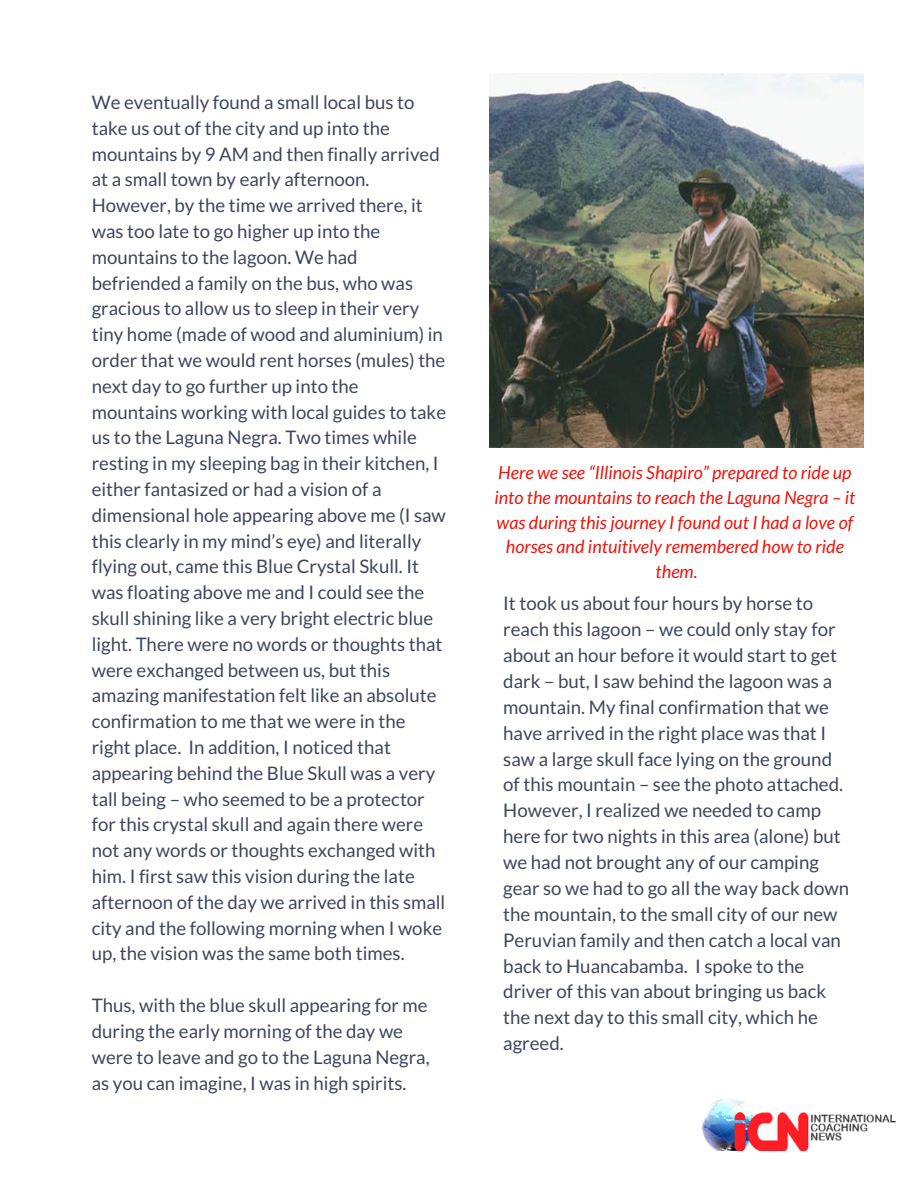
<style>
.page{position:relative;width:918px;height:1188px;background:#fff}
.page>*{position:absolute;margin:0;border:0;box-sizing:border-box;transform-origin:0 0}
.t1{font:18.75px/25.8px "Lato";color:#3d465a}
.t2{font:18.6px/25.8px "Lato";color:#3d465a}
.t3{font:italic 18px/24.8px "Lato";color:#eb150e;text-align:center}
</style>
<div class="page">
<img style="left:489px;top:73px;width:375px;height:375px">
<img style="left:701px;top:1099px;width:195px;height:51px">
<p class="t2" style="left:92px;top:89px;width:356px">We eventually found a small local bus to take us out of the city and up into the mountains by 9 AM and then finally arrived at a small town by early afternoon.<br>However, by the time we arrived there, it was too late to go higher up into the mountains to the lagoon. We had befriended a family on the bus, who was gracious to allow us to sleep in their very tiny home (made of wood and aluminium) in order that we would rent horses (mules) the next day to go further up into the mountains working with local guides to take us to the Laguna Negra. Two times while resting in my sleeping bag in their kitchen, I either fantasized or had a vision of a dimensional hole appearing above me (I saw this clearly in my mind’s eye) and literally flying out, came this Blue Crystal Skull. It was floating above me and I could see the skull shining like a very bright electric blue light. There were no words or thoughts that were exchanged between us, but this amazing manifestation felt like an absolute confirmation to me that we were in the right place. In addition, I noticed that appearing behind the Blue Skull was a very tall being – who seemed to be a protector for this crystal skull and again there were not any words or thoughts exchanged with him. I first saw this vision during the late afternoon of the day we arrived in this small city and the following morning when I woke up, the vision was the same both times.</p>
<p class="t2" style="left:92px;top:992px;width:339px">Thus, with the blue skull appearing for me during the early morning of the day we were to leave and go to the Laguna Negra, as you can imagine, I was in high spirits.</p>
<p class="t3" style="left:494px;top:460px;width:363px">Here we see “Illinois Shapiro” prepared to ride up into the mountains to reach the Laguna Negra – it was during this journey I found out I had a love of horses and intuitively remembered how to ride them.</p>
<p class="t1" style="left:503px;top:590px;width:347px">It took us about four hours by horse to reach this lagoon – we could only stay for about an hour before it would start to get dark – but, I saw behind the lagoon was a mountain. My final confirmation that we have arrived in the right place was that I saw a large skull face lying on the ground of this mountain – see the photo attached.<br>However, I realized we needed to camp here for two nights in this area (alone) but we had not brought any of our camping gear so we had to go all the way back down the mountain, to the small city of our new Peruvian family and then catch a local van back to Huancabamba. I spoke to the driver of this van about bringing us back the next day to this small city, which he agreed.</p>
</div>
